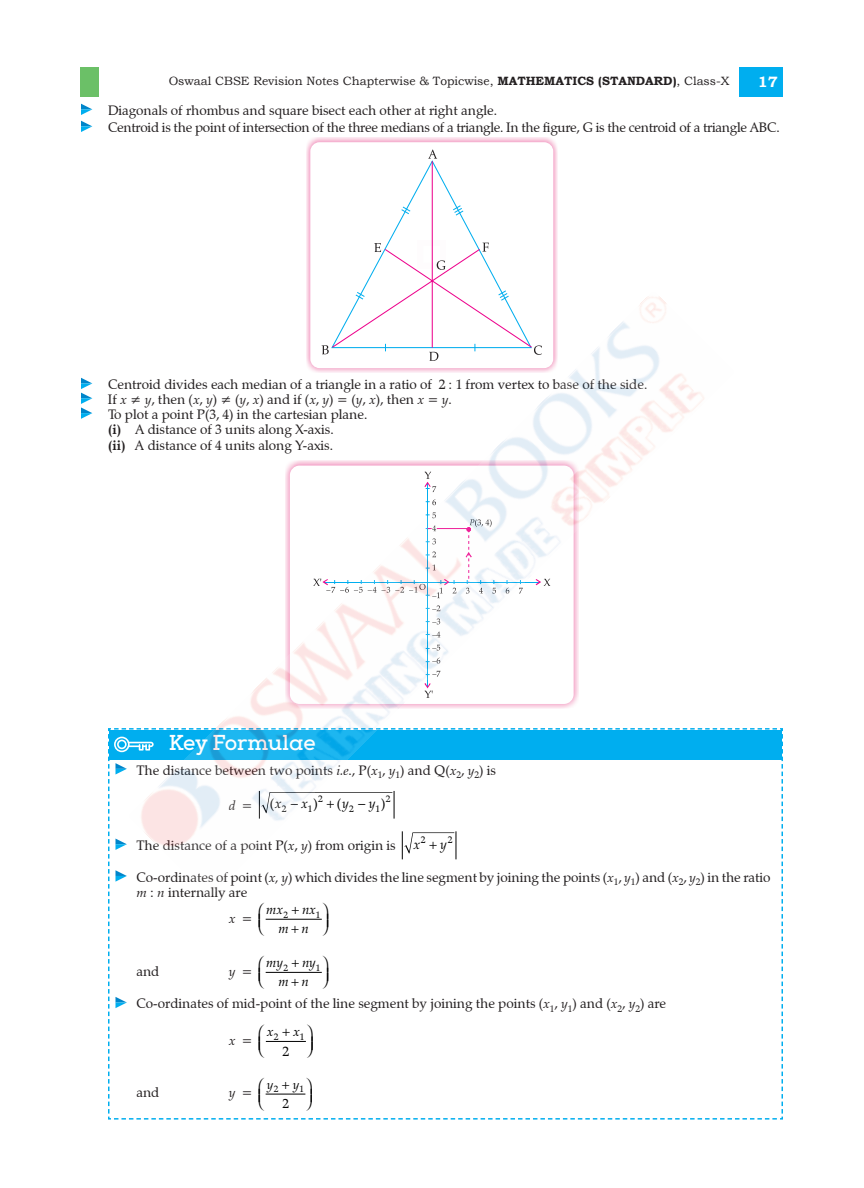
<style>
.page{position:relative;width:864px;height:1188px;background:#fff}
.page>*{position:absolute;margin:0;border:0;box-sizing:border-box;transform-origin:0 0}
.t1{font:700 21px "Nexa Slab";color:#fff}
.t2{font:700 15px "Bookman Old Style";color:#fff}
.Quick_Review_paragra{font:13.5px/15.6px "Zapf Calligraphic 801 BT";color:#231f20}
.Quick_Review_paragra-2{font:13.5px "Zapf Calligraphic 801 BT";letter-spacing:-.02em;color:#231f20}
.Quick_Review__a{font:13.5px "Zapf Calligraphic 801 BT";color:#231f20}
.t3{font:italic 13.5px "Zapf Calligraphic 801 BT";color:#231f20}
.t4{font:italic 13.5px "Zapf Calligraphic 801 BT";color:#000}
.t5{font:13.5px "Zapf Calligraphic 801 BT";color:#000}
.t6{font:italic 13.2px/19px "Zapf Calligraphic 801 BT";letter-spacing:-.005em;color:#000}
.t7{font:13.2px "Zapf Calligraphic 801 BT";color:#000}
.t8{font:12px "Bookman Old Style";color:#231f20}
.t9{font:9.45px "Zapf Calligraphic 801 BT";color:#000}
.t10{font:9.3px "Zapf Calligraphic 801 BT";color:#000}
.t11{font:9.15px "Zapf Calligraphic 801 BT";color:#000}
.s1{font-weight:700}
.s2{font-style:italic}
.s3{font-style:normal}
</style>
<div class="page">
<div style="left:739px;top:67px;width:44px;height:29px;background:#00aeef"></div>
<div style="left:80px;top:68px;width:18px;height:29px;background:#6bc067"></div>
<svg style="left:81px;top:104px;width:11px;height:11px"></svg>
<svg style="left:81px;top:121px;width:11px;height:11px"></svg>
<img style="left:306px;top:138px;width:251px;height:154px">
<div style="left:310px;top:142px;width:243px;height:226px;background:#fff;border-radius:9px"></div>
<svg style="left:361px;top:150px;width:145px;height:142px"></svg>
<svg style="left:81px;top:378px;width:11px;height:41px"></svg>
<img style="left:216px;top:292px;width:488px;height:436px">
<svg style="left:108px;top:728px;width:675px;height:392px"></svg>
<p class="t8" style="left:169px;top:73px;width:562px">Oswaal CBSE Revision Notes Chapterwise &amp; Topicwise, <span class="s1">MATHEMATICS (STANDARD)</span>, Class-X</p>
<p class="t2" style="left:758px;top:71px;width:21px">17</p>
<p class="Quick_Review_paragra" style="left:108px;top:103px;width:391px">Diagonals of rhombus and square bisect each other at right angle.</p>
<p class="Quick_Review_paragra-2" style="left:108px;top:119px;width:673px">Centroid is the point of intersection of the three medians of a triangle. In the figure, G is the centroid of a triangle ABC.</p>
<p class="Quick_Review_paragra" style="left:108px;top:377px;width:541px">Centroid divides each median of a triangle in a ratio of 2 : 1 from vertex to base of the side.</p>
<p class="Quick_Review_paragra" style="left:108px;top:392px;width:345px">If <span class="s2">x</span> ≠ <span class="s2">y</span>, then (<span class="s2">x</span>, <span class="s2">y</span>) ≠ (<span class="s2">y</span>, <span class="s2">x</span>) and if (<span class="s2">x</span>, <span class="s2">y</span>) = (<span class="s2">y</span>, <span class="s2">x</span>), then <span class="s2">x</span> = <span class="s2">y</span>.</p>
<p class="Quick_Review_paragra" style="left:108px;top:406px;width:261px">To plot a point P(3, 4) in the cartesian plane.</p>
<p class="Quick_Review__a" style="left:108px;top:421px;width:227px"><span class="s1">(i)</span> A distance of 3 units along X-axis.</p>
<p class="Quick_Review__a" style="left:108px;top:437px;width:227px"><span class="s1">(ii)</span> A distance of 4 units along Y-axis.</p>
<p class="t1" style="left:169px;top:730px;width:148px">Key Formulae</p>
<p class="Quick_Review_paragra" style="left:136px;top:762px;width:361px">The distance between two points <span class="s2">i.e</span>., P(<span class="s2">x</span><sub>1</sub>, <span class="s2">y</span><sub>1</sub>) and Q(<span class="s2">x</span><sub>2</sub>, <span class="s2">y</span><sub>2</sub>) is</p>
<p class="t3" style="left:229px;top:797px;width:25px">d <span class="s3">=</span></p>
<p class="t5" style="left:270px;top:795px;width:13px">(<span class="s2">x</span></p>
<p class="t4" style="left:301px;top:795px;width:18px">x <span class="s3">)</span></p>
<p class="t5" style="left:337px;top:795px;width:14px">(<span class="s2">y</span></p>
<p class="t4" style="left:369px;top:795px;width:18px">y <span class="s3">)</span></p>
<p class="t9" style="left:318px;top:793px;width:6px">2</p>
<p class="t9" style="left:386px;top:793px;width:6px">2</p>
<p class="Quick_Review_paragra" style="left:136px;top:837px;width:261px">The distance of a point P(<span class="s2">x</span>, <span class="s2">y</span>) from origin is</p>
<p class="t4" style="left:413px;top:836px;width:8px">x</p>
<p class="t4" style="left:440px;top:836px;width:8px">y</p>
<p class="t9" style="left:282px;top:803px;width:6px">2</p>
<p class="t9" style="left:308px;top:803px;width:6px">1</p>
<p class="t9" style="left:349px;top:803px;width:6px">2</p>
<p class="t9" style="left:375px;top:803px;width:6px">1</p>
<p class="t9" style="left:421px;top:834px;width:6px">2</p>
<p class="t9" style="left:448px;top:834px;width:6px">2</p>
<p class="Quick_Review_paragra" style="left:136px;top:869px;width:636px">Co-ordinates of point (<span class="s2">x, y</span>) which divides the line segment by joining the points (<span class="s2">x</span><sub>1</sub>, <span class="s2">y</span><sub>1</sub>) and (<span class="s2">x</span><sub>2</sub>, <span class="s2">y</span><sub>2</sub>) in the ratio <span class="s2">m</span> : <span class="s2">n</span> internally are</p>
<p class="t3" style="left:229px;top:910px;width:25px">x <span class="s3">=</span></p>
<p class="t6" style="left:279px;top:900px;width:39px;text-indent:23px">nx m n</p>
<p class="t6" style="left:266px;top:900px;width:18px">mx</p>
<p class="t10" style="left:283px;top:909px;width:6px">2</p>
<p class="t10" style="left:316px;top:909px;width:6px">1</p>
<p class="t6" style="left:266px;top:953px;width:18px">my</p>
<p class="t6" style="left:279px;top:953px;width:39px;text-indent:23px">ny m n</p>
<p class="t10" style="left:283px;top:962px;width:6px">2</p>
<p class="t10" style="left:316px;top:962px;width:6px">1</p>
<p class="Quick_Review_paragra" style="left:136px;top:996px;width:531px">Co-ordinates of mid-point of the line segment by joining the points (<span class="s2">x</span><sub>1</sub>, <span class="s2">y</span><sub>1</sub>) and (<span class="s2">x</span><sub>2</sub>, <span class="s2">y</span><sub>2</sub>) are</p>
<p class="t3" style="left:229px;top:1032px;width:25px">x <span class="s3">=</span></p>
<p class="Quick_Review_paragra" style="left:137px;top:964px;width:25px">and</p>
<p class="t3" style="left:229px;top:963px;width:25px">y <span class="s3">=</span></p>
<p class="t4" style="left:267px;top:1023px;width:8px">x</p>
<p class="t4" style="left:293px;top:1023px;width:8px">x</p>
<p class="t9" style="left:274px;top:1031px;width:6px">2</p>
<p class="t9" style="left:300px;top:1031px;width:6px">1</p>
<p class="t5" style="left:283px;top:1043px;width:8px">2</p>
<p class="Quick_Review_paragra" style="left:137px;top:1085px;width:25px">and</p>
<p class="t3" style="left:229px;top:1084px;width:25px">y <span class="s3">=</span></p>
<p class="t6" style="left:267px;top:1075px;width:8px">y</p>
<p class="t6" style="left:293px;top:1075px;width:8px">y</p>
<p class="t11" style="left:274px;top:1084px;width:6px">2</p>
<p class="t11" style="left:299px;top:1084px;width:6px">1</p>
<p class="t7" style="left:282px;top:1095px;width:8px">2</p>
</div>
